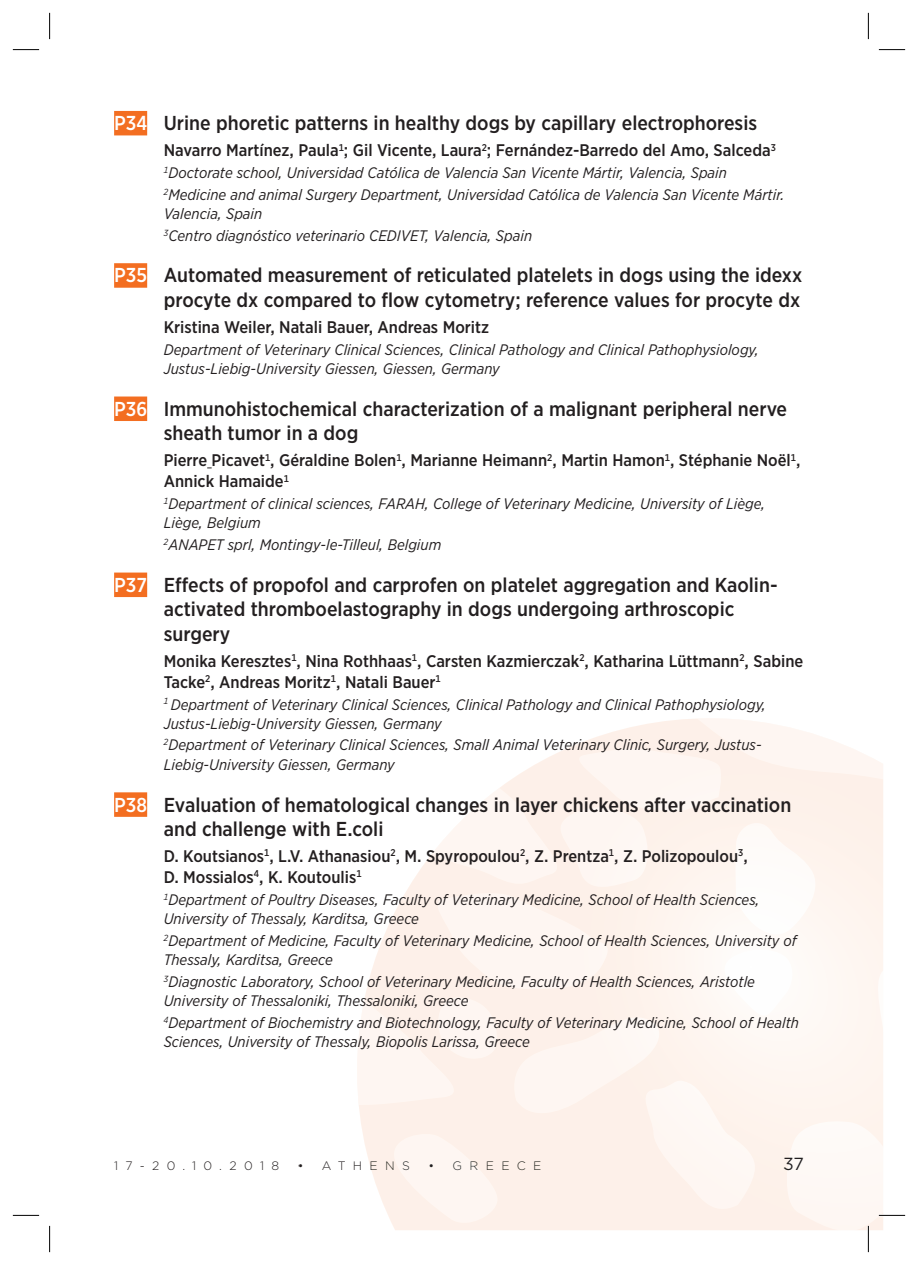
<style>
.page{position:relative;width:918px;height:1265px;background:#fff}
.page>*{position:absolute;margin:0;border:0;box-sizing:border-box;transform-origin:0 0}
.t1{font:500 20.12px/24.5px "Gotham Narrow";color:#231f20}
.t2{font:17.5px "Gotham";color:#231f20}
.t3{font:500 16.8px/21px "Gotham Narrow";color:#231f20}
.t4{font:italic 15.22px/19.2px "Gotham Narrow";color:#231f20}
.t5{font:300 12.25px "Gotham";letter-spacing:.6em;color:#231f20}
.s1{color:#fff}
</style>
<div class="page">
<div style="left:114px;top:111px;width:33px;height:24px;background:#f36e21"></div>
<div style="left:114px;top:263px;width:33px;height:25px;background:#f36e21"></div>
<div style="left:114px;top:397px;width:33px;height:24px;background:#f36e21"></div>
<div style="left:114px;top:573px;width:33px;height:24px;background:#f36e21"></div>
<div style="left:114px;top:792px;width:33px;height:25px;background:#f36e21"></div>
<svg style="left:13px;top:49px;width:26px;height:1px"></svg>
<svg style="left:879px;top:49px;width:26px;height:1px"></svg>
<svg style="left:13px;top:1215px;width:26px;height:1px"></svg>
<svg style="left:49px;top:13px;width:1px;height:26px"></svg>
<svg style="left:49px;top:1226px;width:1px;height:26px"></svg>
<svg style="left:868px;top:13px;width:1px;height:26px"></svg>
<svg style="left:357px;top:718px;width:548px;height:534px"></svg>
<h1 class="t1" style="left:114px;top:111px;width:644px"><span class="s1">P34</span> Urine phoretic patterns in healthy dogs by capillary electrophoresis</h1>
<p class="t3" style="left:164px;top:140px;width:614px">Navarro Martínez, Paula<sup>1</sup>; Gil Vicente, Laura<sup>2</sup>; Fernández-Barredo del Amo, Salceda<sup>3</sup></p>
<p class="t4" style="left:164px;top:161px;width:622px;line-height:21.7px"><sup>1</sup>Doctorate school, Universidad Católica de Valencia San Vicente Mártir, Valencia, Spain<br><sup>2</sup> Medicine and animal Surgery Department, Universidad Católica de Valencia San Vicente Mártir.</p>
<p class="t4" style="left:164px;top:202px;width:370px;line-height:21.7px">Valencia, Spain<br><sup>3</sup>Centro diagnóstico veterinario CEDIVET, Valencia, Spain</p>
<h1 class="t1" style="left:114px;top:263px;width:690px;text-align:right"><span class="s1">P35</span> Automated measurement of reticulated platelets in dogs using the idexx procyte dx compared to flow cytometry; reference values for procyte dx</h1>
<p class="t3" style="left:164px;top:316px;width:327px">Kristina Weiler, Natali Bauer, Andreas Moritz</p>
<p class="t4" style="left:164px;top:339px;width:597px">Department of Veterinary Clinical Sciences, Clinical Pathology and Clinical Pathophysiology,<br>Justus-Liebig-University Giessen, Giessen, Germany</p>
<h1 class="t1" style="left:164px;top:396px;width:625px;text-indent:-50px"><span class="s1">P36</span> Immunohistochemical characterization of a malignant peripheral nerve sheath tumor in a dog</h1>
<p class="t3" style="left:164px;top:450px;width:638px">Pierre Picavet<sup>1</sup>, Géraldine Bolen<sup>1</sup>, Marianne Heimann<sup>2</sup>, Martin Hamon<sup>1</sup>, Stéphanie Noël<sup>1</sup>,<br>Annick Hamaide<sup>1</sup></p>
<p class="t4" style="left:164px;top:494px;width:603px"><sup>1</sup>Department of clinical sciences, FARAH, College of Veterinary Medicine, University of Liège,<br>Liège, Belgium</p>
<p class="t4" style="left:164px;top:535px;width:279px"><sup>2</sup>ANAPET sprl, Montingy-le-Tilleul, Belgium</p>
<h1 class="t1" style="left:164px;top:572px;width:615px;text-indent:-50px"><span class="s1">P37</span> Effects of propofol and carprofen on platelet aggregation and Kaolin&shy;activated thromboelastography in dogs undergoing arthroscopic surgery</h1>
<p class="t3" style="left:164px;top:650px;width:641px">Monika Keresztes<sup>1</sup>, Nina Rothhaas<sup>1</sup>, Carsten Kazmierczak<sup>2</sup>, Katharina Lüttmann<sup>2</sup>, Sabine<br>Tacke<sup>2</sup>, Andreas Moritz<sup>1</sup>, Natali Bauer<sup>1</sup></p>
<p class="t4" style="left:164px;top:694px;width:604px"><sup>1</sup> Department of Veterinary Clinical Sciences, Clinical Pathology and Clinical Pathophysiology,<br>Justus-Liebig-University Giessen, Germany</p>
<p class="t4" style="left:164px;top:735px;width:599px"><sup>2</sup> Department of Veterinary Clinical Sciences, Small Animal Veterinary Clinic, Surgery, Justus-<br>Liebig-University Giessen, Germany</p>
<h1 class="t1" style="left:164px;top:792px;width:629px;text-indent:-50px"><span class="s1">P38</span> Evaluation of hematological changes in layer chickens after vaccination and challenge with E.coli</h1>
<p class="t3" style="left:164px;top:845px;width:585px">D. Koutsianos<sup>1</sup>, L.V. Athanasiou<sup>2</sup>, M. Spyropoulou<sup>2</sup>, Z. Prentza<sup>1</sup>, Z. Polizopoulou<sup>3</sup>,<br>D. Mossialos<sup>4</sup>, K. Koutoulis<sup>1</sup></p>
<p class="t4" style="left:164px;top:890px;width:597px"><sup>1</sup>Department of Poultry Diseases, Faculty of Veterinary Medicine, School of Health Sciences,<br>University of Thessaly, Karditsa, Greece</p>
<p class="t4" style="left:164px;top:930px;width:634px"><sup>2</sup> Department of Medicine, Faculty of Veterinary Medicine, School of Health Sciences, University of<br>Thessaly, Karditsa, Greece</p>
<p class="t4" style="left:164px;top:971px;width:593px"><sup>3</sup>Diagnostic Laboratory, School of Veterinary Medicine, Faculty of Health Sciences, Aristotle<br>University of Thessaloniki, Thessaloniki, Greece</p>
<p class="t4" style="left:164px;top:1012px;width:637px"><sup>4</sup>Department of Biochemistry and Biotechnology, Faculty of Veterinary Medicine, School of Health<br>Sciences, University of Thessaly, Biopolis Larissa, Greece</p>
<p class="t5" style="left:114px;top:1158px;width:167px">17-20.10.2018</p>
<p class="t5" style="left:298px;top:1158px;width:114px">• ATHENS</p>
<p class="t5" style="left:428px;top:1158px;width:115px">• GREECE</p>
<p class="t2" style="left:783px;top:1152px;width:22px">37</p>
</div>
